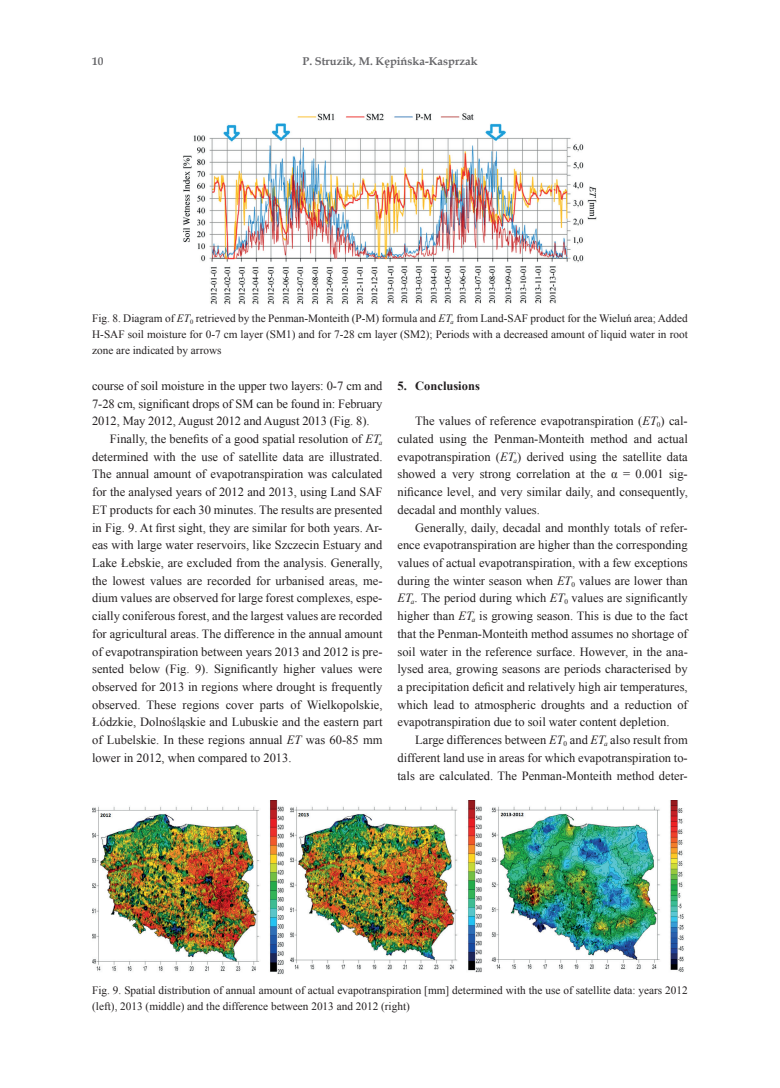
<style>
.page{position:relative;width:780px;height:1088px;background:#fff}
.page>*{position:absolute;margin:0;border:0;box-sizing:border-box;transform-origin:0 0}
.t1{font:12.5px/17.8px "Times New Roman";color:#231f20;text-align:justify}
.t2{font:700 12.5px "Times New Roman";color:#231f20}
.t3{font:11.25px/16.2px "Times New Roman";color:#231f20;text-align:justify}
.t4{font:700 11.25px "Book Antiqua";color:#67676a}
.s1{font-style:italic}
</style>
<div class="page">
<img style="left:183px;top:113px;width:414px;height:192px">
<img style="left:92px;top:801px;width:592px;height:173px">
<p class="t4" style="left:92px;top:54px;width:13px">10</p>
<p class="t4" style="left:302px;top:54px;width:176px">P. Struzik, M. Kępińska-Kasprzak</p>
<p class="t3" style="left:92px;top:310px;width:597px">Fig. 8. Diagram of <span class="s1">ET</span><sub>0</sub> retrieved by the Penman-Monteith (P-M) formula and <span class="s1">ET</span><sub>a</sub> from Land-SAF product for the Wieluń area; Added H-SAF soil moisture for 0-7 cm layer (SM1) and for 7-28 cm layer (SM2); Periods with a decreased amount of liquid water in root zone are indicated by arrows</p>
<p class="t1" style="left:92px;top:377px;width:292px">course of soil moisture in the upper two layers: 0-7 cm and 7-28 cm, significant drops of SM can be found in: February 2012, May 2012, August 2012 and August 2013 (Fig. 8).</p>
<p class="t1" style="left:92px;top:430px;width:292px;text-indent:18px">Finally, the benefits of a good spatial resolution of <span class="s1">ET</span><sub>a </sub>determined with the use of satellite data are illustrated.<br>The annual amount of evapotranspiration was calculated for the analysed years of 2012 and 2013, using Land SAF ET products for each 30 minutes. The results are presented in Fig. 9. At first sight, they are similar for both years. Ar&shy;eas with large water reservoirs, like Szczecin Estuary and Lake Łebskie, are excluded from the analysis. Generally, the lowest values are recorded for urbanised areas, me&shy;dium values are observed for large forest complexes, espe&shy;cially coniferous forest, and the largest values are recorded for agricultural areas. The difference in the annual amount of evapotranspiration between years 2013 and 2012 is pre&shy;sented below (Fig. 9). Significantly higher values were observed for 2013 in regions where drought is frequently observed. These regions cover parts of Wielkopolskie, Łódzkie, Dolnośląskie and Lubuskie and the eastern part of Lubelskie. In these regions annual <span class="s1">ET</span> was 60-85 mm lower in 2012, when compared to 2013.</p>
<p class="t2" style="left:397px;top:377px;width:84px">5. Conclusions</p>
<p class="t1" style="left:397px;top:412px;width:292px;text-indent:18px">The values of reference evapotranspiration (<span class="s1">ET</span><sub>0</sub>) cal&shy;culated using the Penman-Monteith method and actual evapotranspiration (<span class="s1">ET</span><sub>a</sub>) derived using the satellite data showed a very strong correlation at the α = 0.001 sig&shy;nificance level, and very similar daily, and consequently, decadal and monthly values.</p>
<p class="t1" style="left:397px;top:518px;width:292px;text-indent:18px">Generally, daily, decadal and monthly totals of refer&shy;ence evapotranspiration are higher than the corresponding values of actual evapotranspiration, with a few exceptions during the winter season when <span class="s1">ET</span><sub>0</sub> values are lower than <span class="s1">ET</span><sub>a</sub>. The period during which <span class="s1">ET</span><sub>0</sub> values are significantly higher than <span class="s1">ET</span><sub>a</sub> is growing season. This is due to the fact that the Penman-Monteith method assumes no shortage of soil water in the reference surface. However, in the ana&shy;lysed area, growing seasons are periods characterised by a precipitation deficit and relatively high air temperatures, which lead to atmospheric droughts and a reduction of evapotranspiration due to soil water content depletion.</p>
<p class="t1" style="left:397px;top:731px;width:292px;text-indent:18px">Large differences between <span class="s1">ET</span><sub>0</sub> and <span class="s1">ET</span><sub>a</sub> also result from different land use in areas for which evapotranspiration to&shy;tals are calculated. The Penman-Monteith method deter-</p>
<p class="t3" style="left:92px;top:982px;width:597px">Fig. 9. Spatial distribution of annual amount of actual evapotranspiration [mm] determined with the use of satellite data: years 2012 (left), 2013 (middle) and the difference between 2013 and 2012 (right)</p>
</div>
